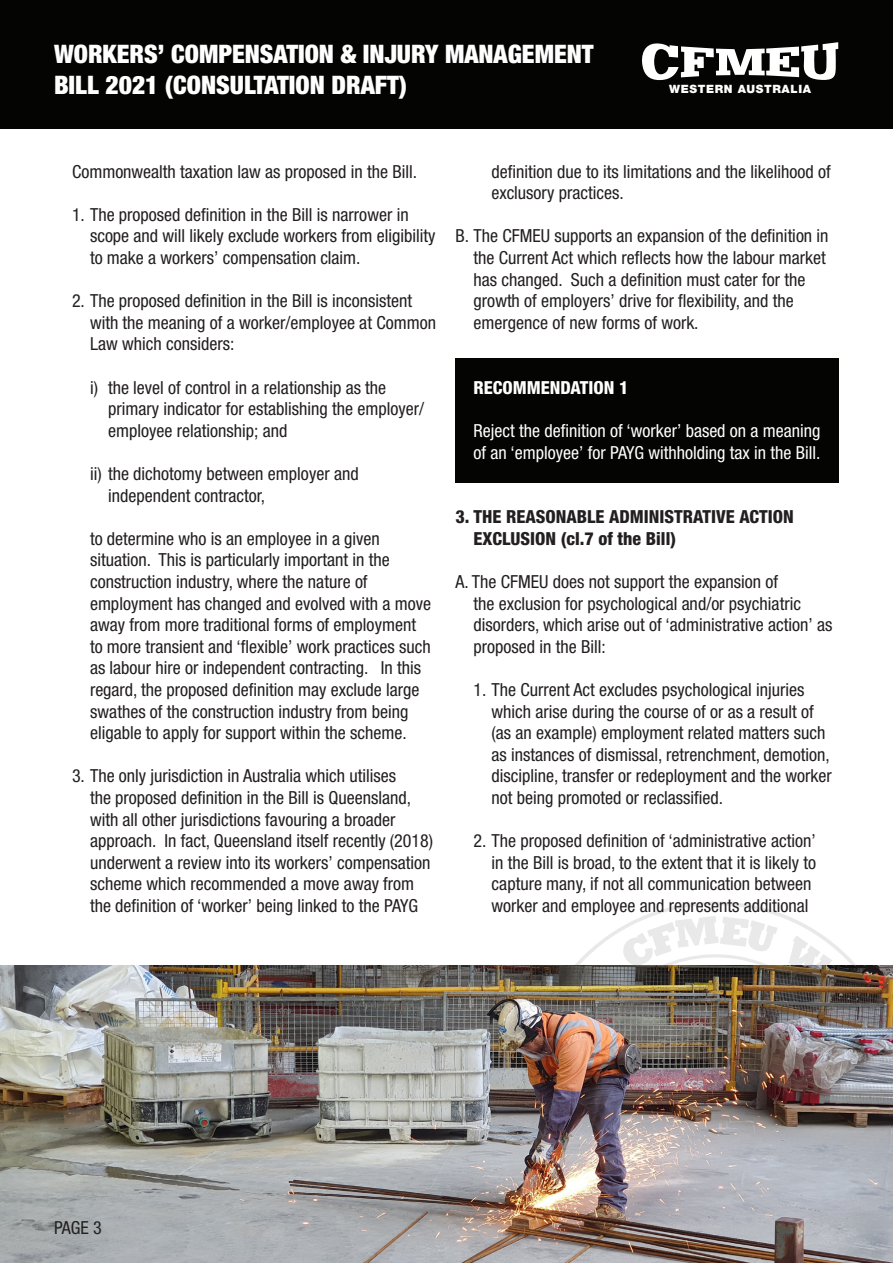
<style>
.page{position:relative;width:893px;height:1263px;background:#fff}
.page>*{position:absolute;margin:0;border:0;box-sizing:border-box;transform-origin:0 0}
.t1{font:900 condensed 25.5px/30.6px "Helvetica Neue LT Std";color:#fff}
.Numbered_Paragraph{font:condensed 18px/21.6px "Helvetica Neue LT Std";color:#231f20}
.Numbered_Paragraph-2{font:condensed 18px/21.6px "Helvetica Neue LT Std";color:#fff}
.Numbered_Paragraph-3{font:800 condensed 18px/21.6px "Helvetica Neue LT Std";color:#231f20}
.Numbered_Paragraph-4{font:800 condensed 18px "Helvetica Neue LT Std";color:#fff}
.t2{font:900 11.4px "Helvetica Neue";letter-spacing:.055em;color:#fff}
</style>
<div class="page">
<div style="left:0;top:1px;width:892px;height:128px;background:#040503"></div>
<svg style="left:642px;top:42px;width:196px;height:38px"></svg>
<svg style="left:516px;top:902px;width:377px;height:64px"></svg>
<svg style="left:569px;top:943px;width:293px;height:23px"></svg>
<svg style="left:623px;top:916px;width:155px;height:50px"></svg>
<svg style="left:789px;top:935px;width:61px;height:31px"></svg>
<img style="left:0;top:966px;width:893px;height:297px">
<div style="left:455px;top:358px;width:384px;height:124px;background:#040503"></div>
<h1 class="t1" style="left:54px;top:39px;width:541px">WORKERS’ COMPENSATION &amp; INJURY MANAGEMENT<br>BILL 2021 (CONSULTATION DRAFT)</h1>
<p class="t2" style="left:669px;top:83px;width:143px">WESTERN AUSTRALIA</p>
<p class="Numbered_Paragraph" style="left:72px;top:160px;width:347px">Commonwealth taxation law as proposed in the Bill.</p>
<p class="Numbered_Paragraph" style="left:90px;top:203px;width:347px;text-indent:-18px">1. The proposed definition in the Bill is narrower in scope and will likely exclude workers from eligibility to make a workers’ compensation claim.</p>
<p class="Numbered_Paragraph" style="left:90px;top:290px;width:348px;text-indent:-18px">2. The proposed definition in the Bill is inconsistent with the meaning of a worker/employee at Common<br>Law which considers:</p>
<p class="Numbered_Paragraph" style="left:108px;top:376px;width:318px;text-indent:-18px">i) the level of control in a relationship as the primary indicator for establishing the employer/ employee relationship; and</p>
<p class="Numbered_Paragraph" style="left:108px;top:463px;width:252px;text-indent:-18px">ii) the dichotomy between employer and independent contractor,</p>
<p class="Numbered_Paragraph" style="left:90px;top:527px;width:343px">to determine who is an employee in a given situation. This is particularly important in the construction industry, where the nature of employment has changed and evolved with a move away from more traditional forms of employment to more transient and ‘flexible’ work practices such as labour hire or independent contracting. In this regard, the proposed definition may exclude large swathes of the construction industry from being eligable to apply for support within the scheme.</p>
<p class="Numbered_Paragraph" style="left:90px;top:765px;width:345px;text-indent:-18px">3. The only jurisdiction in Australia which utilises<br>the proposed definition in the Bill is Queensland, with all other jurisdictions favouring a broader approach. In fact, Queensland itself recently (2018) underwent a review into its workers’ compensation scheme which recommended a move away from the definition of ‘worker’ being linked to the PAYG</p>
<p class="Numbered_Paragraph" style="left:491px;top:160px;width:341px">definition due to its limitations and the likelihood of exclusory practices.</p>
<p class="Numbered_Paragraph" style="left:473px;top:225px;width:357px;text-indent:-18px">B. The CFMEU supports an expansion of the definition in the Current Act which reflects how the labour market has changed. Such a definition must cater for the growth of employers’ drive for flexibility, and the emergence of new forms of work.</p>
<p class="Numbered_Paragraph-4" style="left:473px;top:376px;width:157px">RECOMMENDATION 1</p>
<p class="Numbered_Paragraph-2" style="left:473px;top:420px;width:349px">Reject the definition of ‘worker’ based on a meaning of an ‘employee’ for PAYG withholding tax in the Bill.</p>
<p class="Numbered_Paragraph-3" style="left:473px;top:506px;width:322px;text-indent:-18px">3. THE REASONABLE ADMINISTRATIVE ACTION<br>EXCLUSION (cl.7 of the Bill)</p>
<p class="Numbered_Paragraph" style="left:473px;top:571px;width:360px;text-indent:-18px">A. The CFMEU does not support the expansion of<br>the exclusion for psychological and/or psychiatric disorders, which arise out of ‘administrative action’ as proposed in the Bill:</p>
<p class="Numbered_Paragraph" style="left:491px;top:679px;width:342px;text-indent:-18px">1. The Current Act excludes psychological injuries which arise during the course of or as a result of (as an example) employment related matters such as instances of dismissal, retrenchment, demotion, discipline, transfer or redeployment and the worker not being promoted or reclassified.</p>
<p class="Numbered_Paragraph" style="left:491px;top:830px;width:326px;text-indent:-18px">2. The proposed definition of ‘administrative action’ in the Bill is broad, to the extent that it is likely to capture many, if not all communication between worker and employee and represents additional</p>
<p class="Numbered_Paragraph" style="left:54px;top:1216px;width:49px">PAGE 3</p>
</div>
